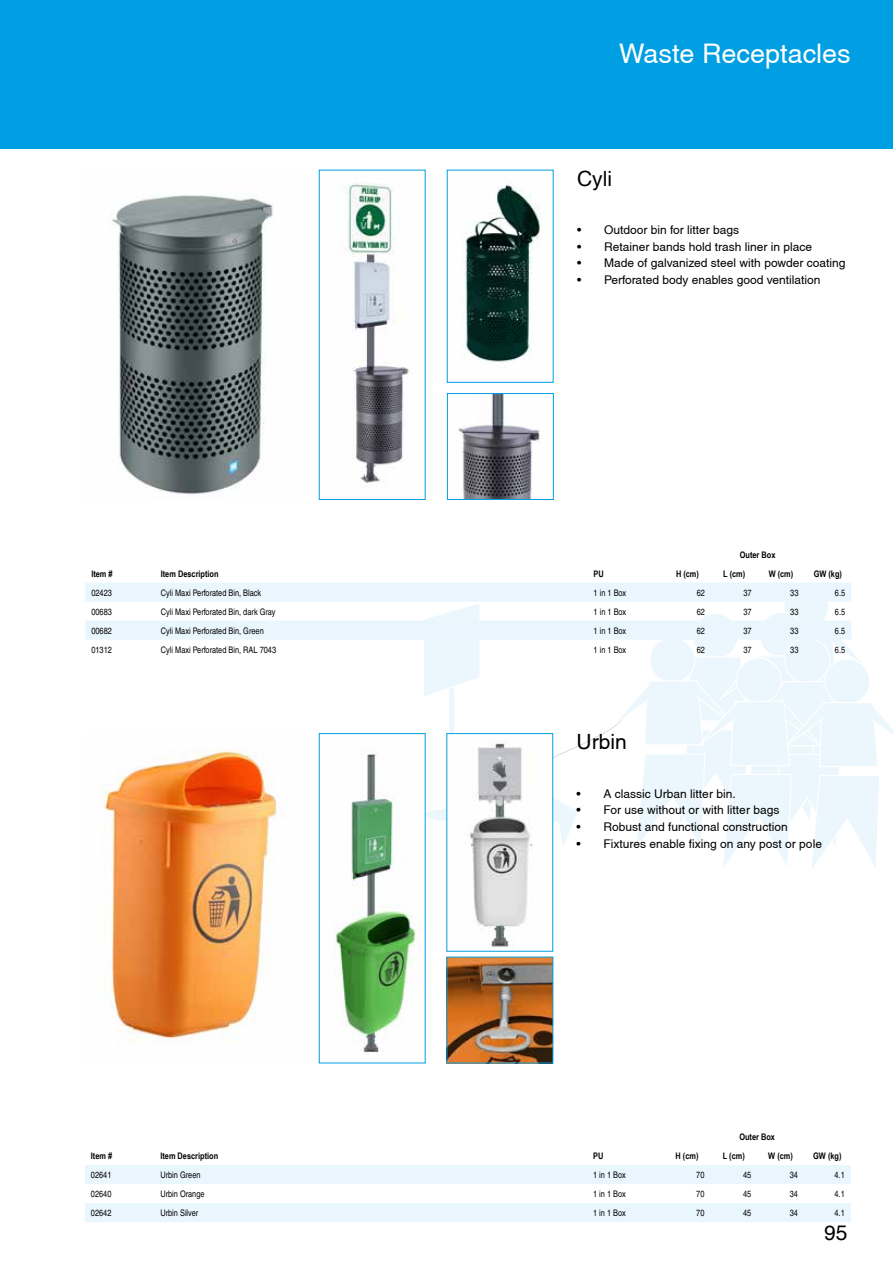
<style>
.page{position:relative;width:893px;height:1263px;background:#fff}
.page>*{position:absolute;margin:0;border:0;box-sizing:border-box;transform-origin:0 0}
.t1{font:27px "Helvetica";color:#fff}
.t2{font:21px "Helvetica";color:#000}
.t3{font:12px "Helvetica";color:#000}
.t4{font:condensed 9px "Helvetica CE";color:#000}
.t5{font:700 9px "Arial Narrow";color:#000}
</style>
<div class="page">
<div style="left:0;top:0;width:893px;height:149px;background:#009fe3"></div>
<img style="left:112px;top:194px;width:162px;height:301px">
<svg style="left:85px;top:583px;width:808px;height:292px"></svg>
<img style="left:462px;top:185px;width:79px;height:177px">
<img style="left:458px;top:395px;width:83px;height:103px">
<div style="left:447px;top:393px;width:106px;height:107px;border:1px solid #009fe3"></div>
<img style="left:85px;top:734px;width:215px;height:309px">
<svg style="left:85px;top:1165px;width:766px;height:57px"></svg>
<img style="left:449px;top:735px;width:102px;height:214px">
<img style="left:449px;top:959px;width:102px;height:102px">
<img style="left:343px;top:183px;width:70px;height:305px">
<div style="left:319px;top:170px;width:106px;height:330px;border:1px solid #009fe3"></div>
<img style="left:321px;top:735px;width:102px;height:318px">
<div style="left:319px;top:733px;width:106px;height:330px;border:1px solid #009fe3"></div>
<h1 class="t1" style="left:619px;top:38px;width:233px">Waste Receptacles</h1>
<h2 class="t2" style="left:577px;top:166px;width:36px">Cyli</h2>
<h3 class="t3" style="left:577px;top:223px;width:164px">• Outdoor bin for litter bags</h3>
<h3 class="t3" style="left:577px;top:240px;width:236px">• Retainer bands hold trash liner in place</h3>
<h3 class="t3" style="left:577px;top:256px;width:270px">• Made of galvanized steel with powder coating</h3>
<h3 class="t3" style="left:577px;top:273px;width:245px">• Perforated body enables good ventilation</h3>
<p class="t5" style="left:740px;top:548px;width:37px">Outer Box</p>
<p class="t5" style="left:91px;top:567px;width:23px">Item #</p>
<p class="t5" style="left:161px;top:567px;width:59px">Item Description</p>
<p class="t5" style="left:594px;top:567px;width:12px">PU</p>
<p class="t5" style="left:676px;top:567px;width:24px">H (cm)</p>
<p class="t5" style="left:723px;top:567px;width:24px">L (cm)</p>
<p class="t5" style="left:769px;top:567px;width:26px">W (cm)</p>
<p class="t5" style="left:814px;top:567px;width:30px">GW (kg)</p>
<p class="t4" style="left:91px;top:587px;width:22px">02423</p>
<p class="t4" style="left:161px;top:587px;width:102px">Cyli Maxi Perforated Bin, Black</p>
<p class="t4" style="left:594px;top:587px;width:34px">1 in 1 Box</p>
<p class="t4" style="left:697px;top:587px;width:10px">62</p>
<p class="t4" style="left:743px;top:587px;width:10px">37</p>
<p class="t4" style="left:790px;top:587px;width:10px">33</p>
<p class="t4" style="left:835px;top:587px;width:12px">6.5</p>
<p class="t4" style="left:91px;top:606px;width:22px">00683</p>
<p class="t4" style="left:161px;top:606px;width:116px">Cyli Maxi Perforated Bin, dark Gray</p>
<p class="t4" style="left:594px;top:606px;width:34px">1 in 1 Box</p>
<p class="t4" style="left:697px;top:606px;width:10px">62</p>
<p class="t4" style="left:743px;top:606px;width:10px">37</p>
<p class="t4" style="left:790px;top:606px;width:10px">33</p>
<p class="t4" style="left:835px;top:606px;width:12px">6.5</p>
<p class="t4" style="left:91px;top:625px;width:22px">00682</p>
<p class="t4" style="left:161px;top:625px;width:104px">Cyli Maxi Perforated Bin, Green</p>
<p class="t4" style="left:594px;top:625px;width:34px">1 in 1 Box</p>
<p class="t4" style="left:697px;top:625px;width:10px">62</p>
<p class="t4" style="left:743px;top:625px;width:10px">37</p>
<p class="t4" style="left:790px;top:625px;width:10px">33</p>
<p class="t4" style="left:835px;top:625px;width:12px">6.5</p>
<p class="t4" style="left:91px;top:644px;width:22px">01312</p>
<p class="t4" style="left:161px;top:644px;width:117px">Cyli Maxi Perforated Bin, RAL 7043</p>
<p class="t4" style="left:594px;top:644px;width:34px">1 in 1 Box</p>
<p class="t4" style="left:697px;top:644px;width:10px">62</p>
<p class="t4" style="left:743px;top:644px;width:10px">37</p>
<p class="t4" style="left:790px;top:644px;width:10px">33</p>
<p class="t4" style="left:835px;top:644px;width:12px">6.5</p>
<h2 class="t2" style="left:577px;top:729px;width:52px">Urbin</h2>
<h3 class="t3" style="left:577px;top:787px;width:161px">• A classic Urban litter bin.</h3>
<h3 class="t3" style="left:577px;top:803px;width:204px">• For use without or with litter bags</h3>
<h3 class="t3" style="left:577px;top:820px;width:213px">• Robust and functional construction</h3>
<h3 class="t3" style="left:577px;top:836px;width:247px">• Fixtures enable fixing on any post or pole</h3>
<p class="t5" style="left:739px;top:1130px;width:37px">Outer Box</p>
<p class="t5" style="left:91px;top:1149px;width:23px">Item #</p>
<p class="t5" style="left:160px;top:1149px;width:59px">Item Description</p>
<p class="t5" style="left:593px;top:1149px;width:12px">PU</p>
<p class="t5" style="left:676px;top:1149px;width:24px">H (cm)</p>
<p class="t5" style="left:723px;top:1149px;width:24px">L (cm)</p>
<p class="t5" style="left:768px;top:1149px;width:26px">W (cm)</p>
<p class="t5" style="left:813px;top:1149px;width:30px">GW (kg)</p>
<p class="t4" style="left:91px;top:1169px;width:22px">02641</p>
<p class="t4" style="left:160px;top:1169px;width:42px">Urbin Green</p>
<p class="t4" style="left:593px;top:1169px;width:34px">1 in 1 Box</p>
<p class="t4" style="left:696px;top:1169px;width:10px">70</p>
<p class="t4" style="left:743px;top:1169px;width:10px">45</p>
<p class="t4" style="left:790px;top:1169px;width:10px">34</p>
<p class="t4" style="left:834px;top:1169px;width:12px">4.1</p>
<p class="t4" style="left:91px;top:1188px;width:22px">02640</p>
<p class="t4" style="left:160px;top:1188px;width:46px">Urbin Orange</p>
<p class="t4" style="left:593px;top:1188px;width:34px">1 in 1 Box</p>
<p class="t4" style="left:696px;top:1188px;width:10px">70</p>
<p class="t4" style="left:743px;top:1188px;width:10px">45</p>
<p class="t4" style="left:790px;top:1188px;width:10px">34</p>
<p class="t4" style="left:834px;top:1188px;width:12px">4.1</p>
<p class="t4" style="left:91px;top:1207px;width:22px">02642</p>
<p class="t4" style="left:160px;top:1207px;width:39px">Urbin Silver</p>
<p class="t4" style="left:593px;top:1207px;width:34px">1 in 1 Box</p>
<p class="t4" style="left:696px;top:1207px;width:10px">70</p>
<p class="t4" style="left:743px;top:1207px;width:10px">45</p>
<p class="t4" style="left:790px;top:1207px;width:10px">34</p>
<p class="t4" style="left:834px;top:1207px;width:12px">4.1</p>
<h2 class="t2" style="left:824px;top:1220px;width:25px">95</h2>
</div>
